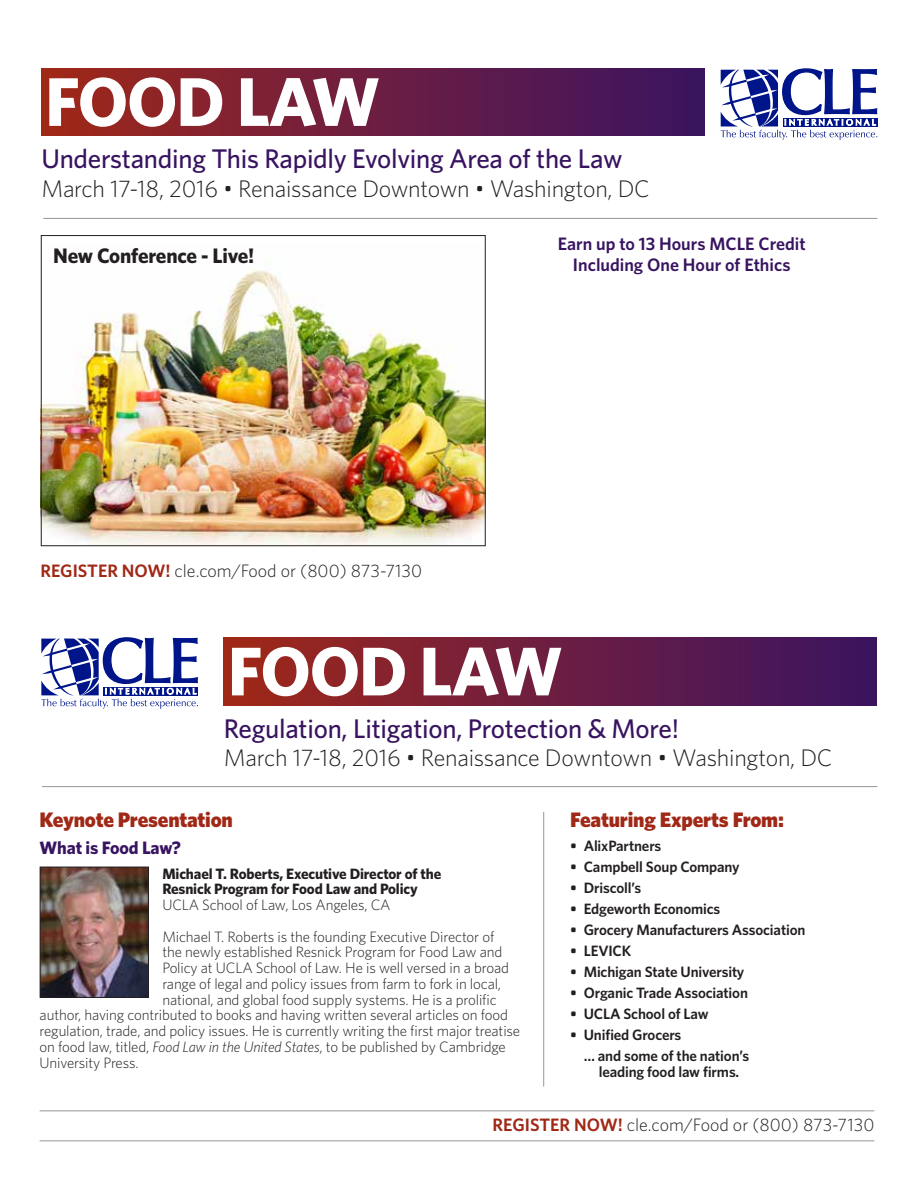
<style>
.page{position:relative;width:918px;height:1188px;background:#fff}
.page>*{position:absolute;margin:0;border:0;box-sizing:border-box;transform-origin:0 0}
.t1{font:700 69px "Whitney";letter-spacing:-.02em;color:#fff}
.t2{font:500 27px "Whitney";letter-spacing:-.01em;color:#381460}
.t3{font:300 24px "Whitney";letter-spacing:-.01em;color:#231f20}
.t4{font:900 21px "Whitney";letter-spacing:-.01em;color:#a02816}
.t5{font:700 21px "Whitney";letter-spacing:-.01em;color:#231f20}
.t6{font:300 18px "Whitney";color:#231f20}
.t7{font:600 18px/21px "Whitney";color:#381460;text-align:center}
.t8{font:700 18px "Whitney";letter-spacing:-.01em;color:#381460}
.t9{font:300 15px/31.5px "Whitney";letter-spacing:-.01em;color:#231f20}
.t10{font:600 15px/21px "Whitney";letter-spacing:-.01em;color:#231f20}
.t11{font:700 15px/15.8px "Whitney";letter-spacing:-.01em;color:#231f20}
.s1{font-weight:600;color:#a02816}
.s2{font-style:italic}
</style>
<div class="page">
<hr style="left:40px;top:1110px;width:834px;height:1px;background:#939598">
<hr style="left:40px;top:1140px;width:834px;height:1px;background:#939598">
<hr style="left:42px;top:786px;width:836px;height:1px;background:#939598">
<hr style="left:43px;top:218px;width:835px;height:1px;background:#939598">
<img style="left:43px;top:261px;width:441px;height:283px">
<div style="left:41px;top:235px;width:445px;height:311px;border:1px solid #231f20"></div>
<hr style="left:543px;top:812px;width:1px;height:274px;background:#939598">
<div style="left:41px;top:68px;width:663px;height:68px;background:linear-gradient(to right,#a0281a,#3a1463)"></div>
<svg style="left:41px;top:637px;width:157px;height:72px"></svg>
<svg style="left:721px;top:68px;width:157px;height:72px"></svg>
<div style="left:224px;top:638px;width:653px;height:67px;background:linear-gradient(to right,#a0281a,#3a1463)"></div>
<img style="left:42px;top:869px;width:105px;height:127px">
<div style="left:40px;top:867px;width:109px;height:131px;border:1px solid #231f20"></div>
<h1 class="t1" style="left:45px;top:60px;width:337px">FOOD LAW</h1>
<h2 class="t2" style="left:41px;top:142px;width:583px">Understanding This Rapidly Evolving Area of the Law</h2>
<h3 class="t3" style="left:41px;top:174px;width:610px">March 17-18, 2016 • Renaissance Downtown • Washington, DC</h3>
<h3 class="t5" style="left:53px;top:243px;width:203px">New Conference - Live!</h3>
<p class="t6" style="left:40px;top:561px;width:383px"><span class="s1">REGISTER NOW!</span> cle.com/Food or (800) 873-7130</p>
<p class="t7" style="left:558px;top:232px;width:249px">Earn up to 13 Hours MCLE Credit<br>Including One Hour of Ethics</p>
<h1 class="t1" style="left:228px;top:630px;width:337px">FOOD LAW</h1>
<h2 class="t2" style="left:224px;top:712px;width:457px">Regulation, Litigation, Protection &amp; More!</h2>
<h3 class="t3" style="left:224px;top:744px;width:610px">March 17-18, 2016 • Renaissance Downtown • Washington, DC</h3>
<h3 class="t4" style="left:40px;top:807px;width:195px">Keynote Presentation</h3>
<p class="t8" style="left:40px;top:836px;width:143px">What is Food Law?</p>
<p class="t11" style="left:162px;top:865px;width:280px">Michael T. Roberts, Executive Director of the<br>Resnick Program for Food Law and Policy</p>
<p class="t9" style="left:162px;top:889px;width:334px">UCLA School of Law, Los Angeles, CA<br>Michael T. Roberts is the founding Executive Director of</p>
<p class="t9" style="left:162px;top:936px;width:341px">the newly established Resnick Program for Food Law and</p>
<p class="t9" style="left:162px;top:952px;width:348px">Policy at UCLA School of Law. He is well versed in a broad</p>
<p class="t9" style="left:162px;top:968px;width:340px">range of legal and policy issues from farm to fork in local,</p>
<p class="t9" style="left:162px;top:983px;width:336px">national, and global food supply systems. He is a prolific</p>
<p class="t9" style="left:40px;top:999px;width:470px">author, having contributed to books and having written several articles on food</p>
<p class="t9" style="left:40px;top:1015px;width:482px">regulation, trade, and policy issues. He is currently writing the first major treatise</p>
<p class="t9" style="left:40px;top:1031px;width:468px">on food law, titled, <span class="s2">Food Law in the United States</span>, to be published by Cambridge</p>
<p class="t9" style="left:40px;top:1046px;width:100px">University Press.</p>
<h3 class="t4" style="left:570px;top:807px;width:215px">Featuring Experts From:</h3>
<p class="t10" style="left:570px;top:834px;width:93px">• AlixPartners</p>
<p class="t10" style="left:570px;top:855px;width:171px">• Campbell Soup Company</p>
<p class="t10" style="left:570px;top:876px;width:72px">• Driscoll’s</p>
<p class="t10" style="left:570px;top:897px;width:152px">• Edgeworth Economics</p>
<p class="t10" style="left:570px;top:918px;width:237px">• Grocery Manufacturers Association</p>
<p class="t10" style="left:570px;top:939px;width:63px">• LEVICK</p>
<p class="t10" style="left:570px;top:960px;width:176px">• Michigan State University</p>
<p class="t10" style="left:570px;top:981px;width:179px">• Organic Trade Association</p>
<p class="t10" style="left:570px;top:1002px;width:140px">• UCLA School of Law</p>
<p class="t10" style="left:584px;top:1023px;width:167px;text-indent:-14px">• Unified Grocers<br>… and some of the nation’s</p>
<p class="t10" style="left:599px;top:1061px;width:142px">leading food law firms.</p>
<p class="t6" style="left:493px;top:1115px;width:383px"><span class="s1">REGISTER NOW!</span> cle.com/Food or (800) 873-7130</p>
</div>
